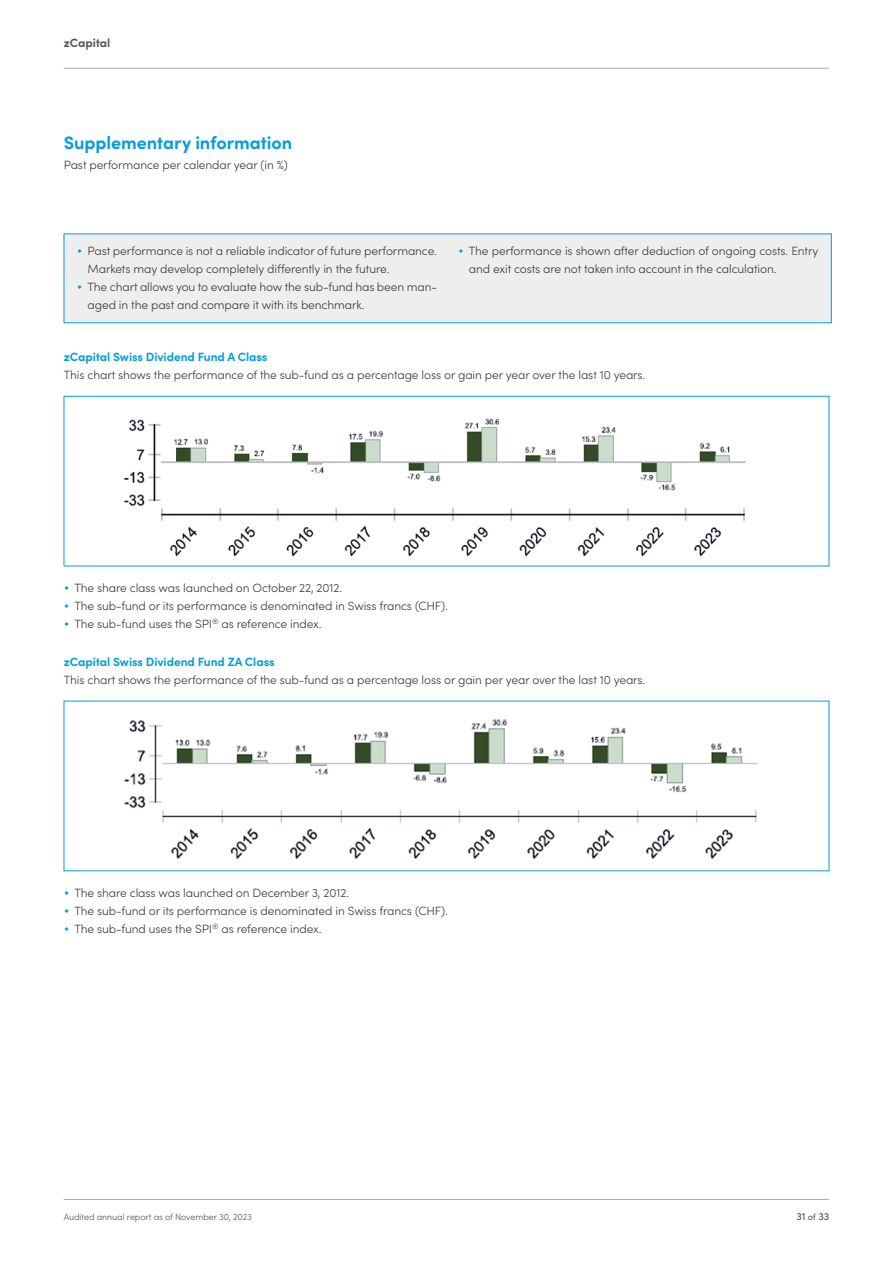
<style>
.page{position:relative;width:893px;height:1263px;background:#fff}
.page>*{position:absolute;margin:0;border:0;box-sizing:border-box;transform-origin:0 0}
.t1{font:700 18px "Sofia Pro";letter-spacing:-.005em;color:#079ddc}
.t2{font:300 12px/18px "Sofia Pro";letter-spacing:-.01em;color:#3e3e3f}
.t3{font:700 12px "Sofia Pro";letter-spacing:-.005em;color:#079ddc}
.t4{font:700 12px "Sofia Pro";letter-spacing:-.005em;color:#57585a}
.t5{font:500 10.5px "Sofia Pro";color:#57585a}
.t6{font:300 9px "Sofia Pro";letter-spacing:-.01em;color:#57585a}
.s1{font-family:"LLB Sans Standard";font-weight:400;color:#079ddc}
.s2{font-weight:400;font-size:9px}
</style>
<div class="page">
<hr style="left:64px;top:68px;width:765px;height:1px;background:#a8a9ad">
<hr style="left:64px;top:1199px;width:765px;height:1px;background:#a8a9ad">
<div style="left:64px;top:234px;width:767px;height:89px;background:#eeeeef"></div>
<img style="left:123px;top:418px;width:623px;height:139px">
<div style="left:64px;top:396px;width:765px;height:170px;border:1px solid #079ddc"></div>
<img style="left:124px;top:719px;width:634px;height:141px">
<p class="t4" style="left:64px;top:33px;width:48px">zCapital</p>
<h1 class="t1" style="left:64px;top:129px;width:230px">Supplementary information</h1>
<p class="t2" style="left:64px;top:155px;width:226px">Past performance per calendar year (in %)</p>
<p class="t2" style="left:88px;top:242px;width:351px;text-indent:-11px"><span class="s1">◆</span> Past performance is not a reliable indicator of future performance.<br>Markets may develop completely differently in the future.</p>
<p class="t2" style="left:88px;top:278px;width:351px;text-indent:-11px"><span class="s1">◆</span> The chart allows you to evaluate how the sub-fund has been man&shy;aged in the past and compare it with its benchmark.</p>
<p class="t2" style="left:469px;top:242px;width:351px;text-indent:-11px"><span class="s1">◆</span> The performance is shown after deduction of ongoing costs. Entry and exit costs are not taken into account in the calculation.</p>
<p class="t3" style="left:64px;top:347px;width:205px">zCapital Swiss Dividend Fund A Class</p>
<p class="t2" style="left:64px;top:365px;width:583px">This chart shows the performance of the sub-fund as a percentage loss or gain per year over the last 10 years.</p>
<p class="t2" style="left:64px;top:578px;width:280px"><span class="s1">◆</span> The share class was launched on October 22, 2012.</p>
<p class="t2" style="left:64px;top:596px;width:386px"><span class="s1">◆</span> The sub-fund or its performance is denominated in Swiss francs (CHF).</p>
<p class="t2" style="left:64px;top:614px;width:259px"><span class="s1">◆</span> The sub-fund uses the SPI<sup>®</sup> as reference index.</p>
<p class="t3" style="left:64px;top:653px;width:212px">zCapital Swiss Dividend Fund ZA Class</p>
<p class="t2" style="left:64px;top:670px;width:583px">This chart shows the performance of the sub-fund as a percentage loss or gain per year over the last 10 years.</p>
<p class="t2" style="left:64px;top:883px;width:287px"><span class="s1">◆</span> The share class was launched on December 3, 2012.</p>
<p class="t2" style="left:64px;top:901px;width:386px"><span class="s1">◆</span> The sub-fund or its performance is denominated in Swiss francs (CHF).</p>
<p class="t2" style="left:64px;top:919px;width:259px"><span class="s1">◆</span> The sub-fund uses the SPI<sup>®</sup> as reference index.</p>
<p class="t6" style="left:64px;top:1211px;width:190px">Audited annual report as of November 30, 2023</p>
<p class="t5" style="left:796px;top:1209px;width:34px">31 <span class="s2">of</span> 33</p>
</div>
